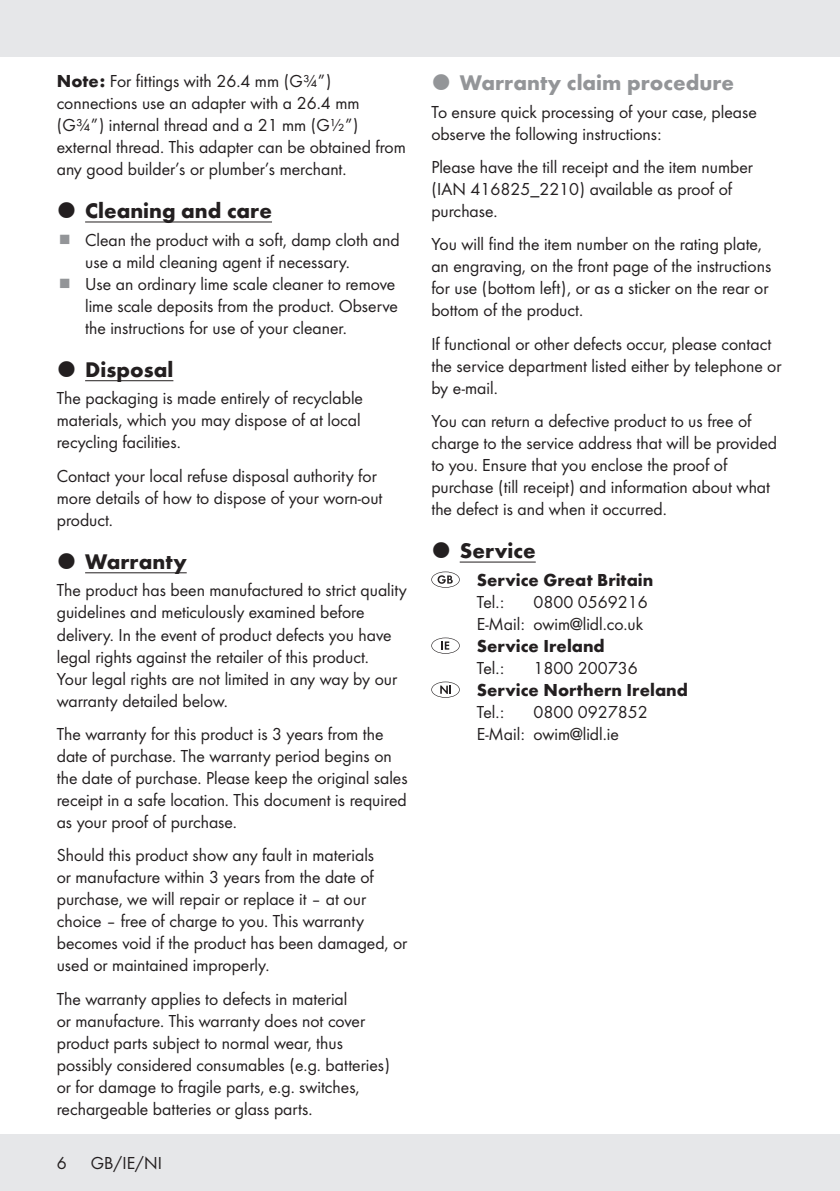
<style>
.page{position:relative;width:840px;height:1191px;background:#fff}
.page>*{position:absolute;margin:0;border:0;box-sizing:border-box;transform-origin:0 0}
.t1{font:700 22px "Futura";color:#231f20}
.t2{font:700 22px "Futura";color:#939598}
.Body_SB{font:18px/22px "Futura Boo";color:#231f20}
.Body{font:18px/22px "Futura Boo";color:#231f20}
.Service_Hotline{font:18px "Futura Boo";color:#231f20}
.Service_Hotline-2{font:700 18px "Futura";color:#231f20}
.s1{font-family:"Futura";font-weight:700}
</style>
<div class="page">
<div style="left:0;top:1134px;width:839px;height:57px;background:#e6e7e9"></div>
<div style="left:0;top:0;width:839px;height:57px;background:#e6e7e9"></div>
<hr style="left:85px;top:221px;width:187px;height:1px;background:#231f20">
<hr style="left:85px;top:380px;width:88px;height:1px;background:#231f20">
<hr style="left:85px;top:572px;width:102px;height:1px;background:#231f20">
<hr style="left:459px;top:561px;width:76px;height:1px;background:#231f20">
<svg style="left:431px;top:571px;width:28px;height:17px"></svg>
<svg style="left:431px;top:637px;width:28px;height:17px"></svg>
<svg style="left:431px;top:681px;width:28px;height:17px"></svg>
<p class="Body" style="left:57px;top:69px;width:350px"><span class="s1">Note:</span> For fittings with 26.4 mm (G¾”) connections use an adapter with a 26.4 mm (G¾”) internal thread and a 21 mm (G½”) external thread. This adapter can be obtained from any good builder’s or plumber’s merchant.</p>
<p class="t1" style="left:85px;top:194px;width:188px">Cleaning and care</p>
<p class="Body" style="left:85px;top:228px;width:316px">Clean the product with a soft, damp cloth and use a mild cleaning agent if necessary.</p>
<p class="Body" style="left:85px;top:272px;width:314px">Use an ordinary lime scale cleaner to remove lime scale deposits from the product. Observe the instructions for use of your cleaner.</p>
<p class="t1" style="left:85px;top:353px;width:90px">Disposal</p>
<p class="Body" style="left:57px;top:386px;width:307px">The packaging is made entirely of recyclable materials, which you may dispose of at local recycling facilities.</p>
<p class="Body_SB" style="left:57px;top:464px;width:327px">Contact your local refuse disposal authority for more details of how to dispose of your worn-out product.</p>
<p class="t1" style="left:85px;top:545px;width:103px">Warranty</p>
<p class="Body" style="left:57px;top:578px;width:351px">The product has been manufactured to strict quality guidelines and meticulously examined before delivery. In the event of product defects you have legal rights against the retailer of this product.<br>Your legal rights are not limited in any way by our warranty detailed below.</p>
<p class="Body_SB" style="left:57px;top:722px;width:352px">The warranty for this product is 3 years from the date of purchase. The warranty period begins on the date of purchase. Please keep the original sales receipt in a safe location. This document is required as your proof of purchase.</p>
<p class="Body_SB" style="left:57px;top:843px;width:352px">Should this product show any fault in materials<br>or manufacture within 3 years from the date of purchase, we will repair or replace it – at our choice – free of charge to you. This warranty becomes void if the product has been damaged, or used or maintained improperly.</p>
<p class="Body_SB" style="left:57px;top:986px;width:334px">The warranty applies to defects in material<br>or manufacture. This warranty does not cover product parts subject to normal wear, thus possibly considered consumables (e.g. batteries) or for damage to fragile parts, e.g. switches, rechargeable batteries or glass parts.</p>
<p class="Body" style="left:57px;top:1151px;width:11px">6</p>
<p class="Body" style="left:91px;top:1151px;width:73px">GB/IE/NI</p>
<p class="t2" style="left:459px;top:66px;width:276px">Warranty claim procedure</p>
<p class="Body" style="left:431px;top:100px;width:327px">To ensure quick processing of your case, please observe the following instructions:</p>
<p class="Body_SB" style="left:431px;top:155px;width:323px">Please have the till receipt and the item number (IAN 416825_2210) available as proof of purchase.</p>
<p class="Body_SB" style="left:431px;top:232px;width:341px">You will find the item number on the rating plate, an engraving, on the front page of the instructions for use (bottom left), or as a sticker on the rear or bottom of the product.</p>
<p class="Body_SB" style="left:431px;top:332px;width:351px">If functional or other defects occur, please contact the service department listed either by telephone or by e-mail.</p>
<p class="Body_SB" style="left:431px;top:409px;width:347px">You can return a defective product to us free of charge to the service address that will be provided to you. Ensure that you enclose the proof of purchase (till receipt) and information about what the defect is and when it occurred.</p>
<p class="t1" style="left:459px;top:534px;width:77px">Service</p>
<p class="Service_Hotline-2" style="left:476px;top:566px;width:178px">Service Great Britain</p>
<p class="Service_Hotline" style="left:476px;top:589px;width:29px">Tel.:</p>
<p class="Service_Hotline" style="left:533px;top:589px;width:116px">0800 0569216</p>
<p class="Service_Hotline" style="left:476px;top:611px;width:168px">E-Mail: owim@lidl.co.uk</p>
<p class="Service_Hotline-2" style="left:476px;top:632px;width:129px">Service Ireland</p>
<p class="Service_Hotline" style="left:476px;top:655px;width:29px">Tel.:</p>
<p class="Service_Hotline" style="left:533px;top:655px;width:106px">1800 200736</p>
<p class="Service_Hotline-2" style="left:476px;top:676px;width:212px">Service Northern Ireland</p>
<p class="Service_Hotline" style="left:476px;top:699px;width:29px">Tel.:</p>
<p class="Service_Hotline" style="left:533px;top:699px;width:116px">0800 0927852</p>
<p class="Service_Hotline" style="left:476px;top:721px;width:143px">E-Mail: owim@lidl.ie</p>
</div>
